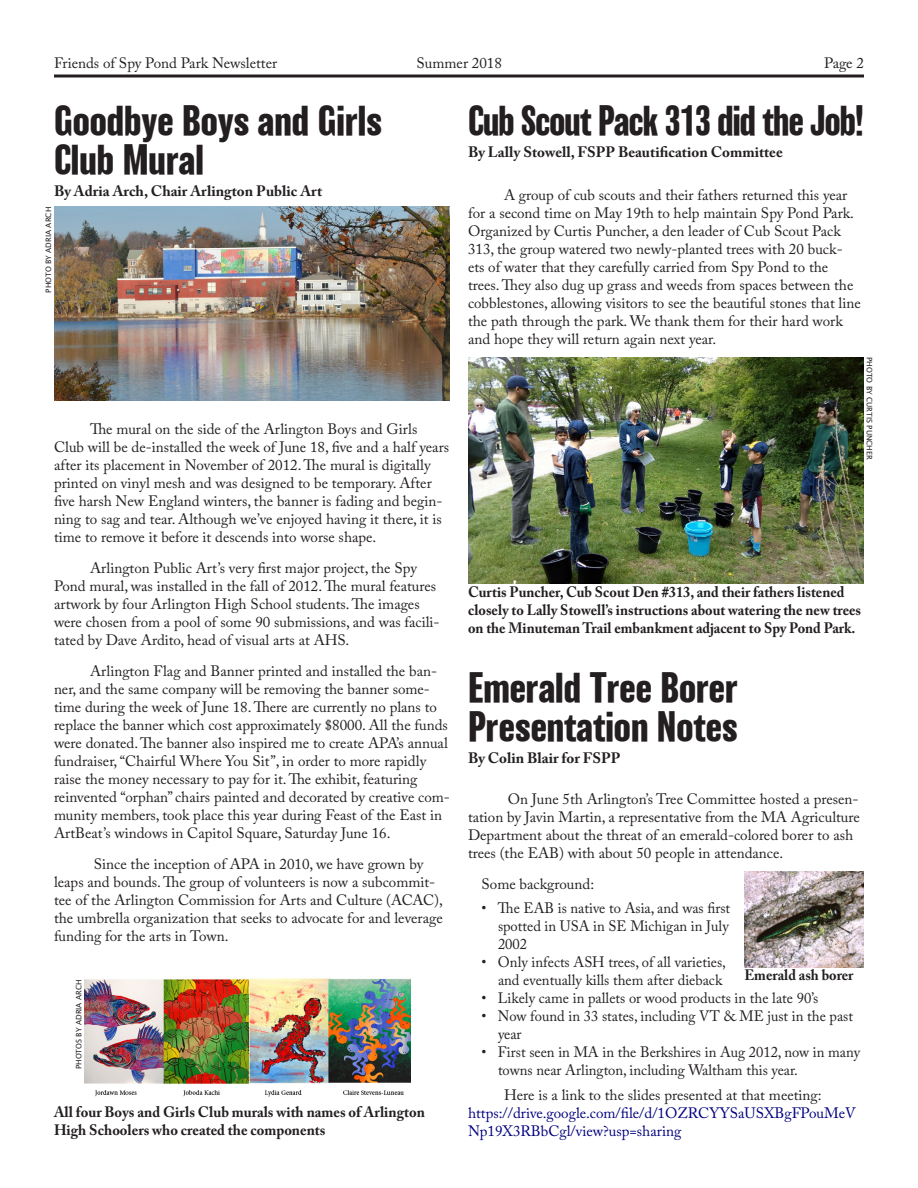
<style>
.page{position:relative;width:918px;height:1188px;background:#fff}
.page>*{position:absolute;margin:0;border:0;box-sizing:border-box;transform-origin:0 0}
.Headline{font:700 39px/39px "Balboa";color:#231f20}
.Headline-2{font:700 39px "Balboa";letter-spacing:-.02em;color:#231f20;scale:.93 1}
.Body_text{font:15px/18px "Adobe Caslon Pro";color:#231f20}
.bullet_no_spacing{font:15px/18px "Adobe Caslon Pro";color:#231f20}
.byline{font:700 15px/18px "Adobe Caslon Pro";color:#231f20}
.byline-2{font:700 15px/18px "Adobe Caslon Pro";color:#231f20;scale:.95 1}
.Body_text-2{font:15px/18px "Adobe Caslon Pro";color:#00007f}
.bullet_text{font:15px "Adobe Caslon Pro";color:#231f20}
.photo_credit{font:7.5px "Lucida Sans";color:#231f20}
.s1{color:#231f20}
</style>
<div class="page">
<hr style="left:54px;top:75px;width:810px;height:3px;background:#231f20">
<img style="left:84px;top:978px;width:326px;height:119px">
<img style="left:55px;top:207px;width:395px;height:193px">
<img style="left:468px;top:357px;width:396px;height:227px">
<img style="left:744px;top:872px;width:120px;height:95px">
<p class="Body_text" style="left:54px;top:54px;width:225px">Friends of Spy Pond Park Newsletter</p>
<p class="Body_text" style="left:416px;top:54px;width:87px">Summer 2018</p>
<p class="Body_text" style="left:824px;top:54px;width:41px">Page 2</p>
<p class="Headline" style="left:54px;top:102px;width:330px">Goodbye Boys and Girls<br>Club Mural</p>
<p class="byline" style="left:54px;top:182px;width:270px">By Adria Arch, Chair Arlington Public Art</p>
<p class="photo_credit" style="left:44px;top:293px;width:87px;rotate:-90deg">PHOTO BY ADRIA ARCH</p>
<p class="Body_text" style="left:54px;top:420px;width:397px;text-indent:36px">The mural on the side of the Arlington Boys and Girls Club will be de-installed the week of June 18, five and a half years after its placement in November of 2012. The mural is digitally printed on vinyl mesh and was designed to be temporary. After five harsh New England winters, the banner is fading and begin&shy;ning to sag and tear. Although we’ve enjoyed having it there, it is time to remove it before it descends into worse shape.</p>
<p class="Body_text" style="left:54px;top:559px;width:387px;text-indent:36px">Arlington Public Art’s very first major project, the Spy Pond mural, was installed in the fall of 2012. The mural features artwork by four Arlington High School students. The images were chosen from a pool of some 90 submissions, and was facili&shy;tated by Dave Ardito, head of visual arts at AHS.</p>
<p class="Body_text" style="left:54px;top:662px;width:397px;text-indent:36px">Arlington Flag and Banner printed and installed the ban&shy;ner, and the same company will be removing the banner some&shy;time during the week of June 18. There are currently no plans to replace the banner which cost approximately $8000. All the funds were donated. The banner also inspired me to create APA’s annual fundraiser, “Chairful Where You Sit”, in order to more rapidly raise the money necessary to pay for it. The exhibit, featuring reinvented “orphan” chairs painted and decorated by creative com&shy;munity members, took place this year during Feast of the East in ArtBeat’s windows in Capitol Square, Saturday June 16.</p>
<p class="Body_text" style="left:54px;top:855px;width:390px;text-indent:40px">Since the inception of APA in 2010, we have grown by leaps and bounds. The group of volunteers is now a subcommit&shy;tee of the Arlington Commission for Arts and Culture (ACAC), the umbrella organization that seeks to advocate for and leverage funding for the arts in Town.</p>
<p class="photo_credit" style="left:74px;top:1069px;width:91px;rotate:-90deg">PHOTOS BY ADRIA ARCH</p>
<p class="byline" style="left:54px;top:1103px;width:372px">All four Boys and Girls Club murals with names of Arlington<br>High Schoolers who created the components</p>
<p class="Headline-2" style="left:468px;top:99px;width:427px">Cub Scout Pack 313 did the Job!</p>
<p class="byline" style="left:468px;top:143px;width:316px">By Lally Stowell, FSPP Beautification Committee</p>
<p class="Body_text" style="left:468px;top:186px;width:394px;text-indent:36px">A group of cub scouts and their fathers returned this year for a second time on May 19th to help maintain Spy Pond Park.<br>Organized by Curtis Puncher, a den leader of Cub Scout Pack 313, the group watered two newly-planted trees with 20 buck&shy;ets of water that they carefully carried from Spy Pond to the trees. They also dug up grass and weeds from spaces between the cobblestones, allowing visitors to see the beautiful stones that line the path through the park. We thank them for their hard work and hope they will return again next year.</p>
<p class="photo_credit" style="left:874px;top:357px;width:104px;rotate:90deg">PHOTO BY CURTIS PUNCHER</p>
<p class="byline-2" style="left:468px;top:583px;width:415px">Curtis Puncher, Cub Scout Den #313, and their fathers listened closely to Lally Stowell’s instructions about watering the new trees on the Minuteman Trail embankment adjacent to Spy Pond Park.</p>
<p class="Headline" style="left:468px;top:669px;width:272px">Emerald Tree Borer<br>Presentation Notes</p>
<p class="byline" style="left:468px;top:749px;width:154px">By Colin Blair for FSPP</p>
<p class="Body_text" style="left:468px;top:790px;width:393px;text-indent:40px">On June 5th Arlington’s Tree Committee hosted a presen&shy;tation by Javin Martin, a representative from the MA Agriculture Department about the threat of an emerald-colored borer to ash trees (the EAB) with about 50 people in attendance.</p>
<p class="bullet_text" style="left:482px;top:875px;width:114px">Some background:</p>
<p class="bullet_no_spacing" style="left:498px;top:899px;width:234px;text-align:justify;text-indent:-16px">• The EAB is native to Asia, and was first spotted in USA in SE Michigan in July 2002</p>
<p class="bullet_no_spacing" style="left:482px;top:953px;width:246px;text-align:right">• Only infects ASH trees, of all varieties, and eventually kills them after dieback</p>
<p class="bullet_no_spacing" style="left:482px;top:989px;width:338px">• Likely came in pallets or wood products in the late 90’s</p>
<p class="bullet_no_spacing" style="left:498px;top:1007px;width:357px;text-indent:-16px">• Now found in 33 states, including VT &amp; ME just in the past year</p>
<p class="bullet_no_spacing" style="left:498px;top:1043px;width:364px;text-indent:-16px">• First seen in MA in the Berkshires in Aug 2012, now in many towns near Arlington, including Waltham this year.</p>
<p class="Body_text-2" style="left:468px;top:1086px;width:389px;text-indent:36px"><span class="s1">Here is a link to the slides presented at that meeting: </span>https://drive.google.com/file/d/1OZRCYYSaUSXBgFPouMeV<br>Np19X3RBbCgl/view?usp=sharing</p>
<p class="byline-2" style="left:744px;top:966px;width:116px">Emerald ash borer</p>
</div>
